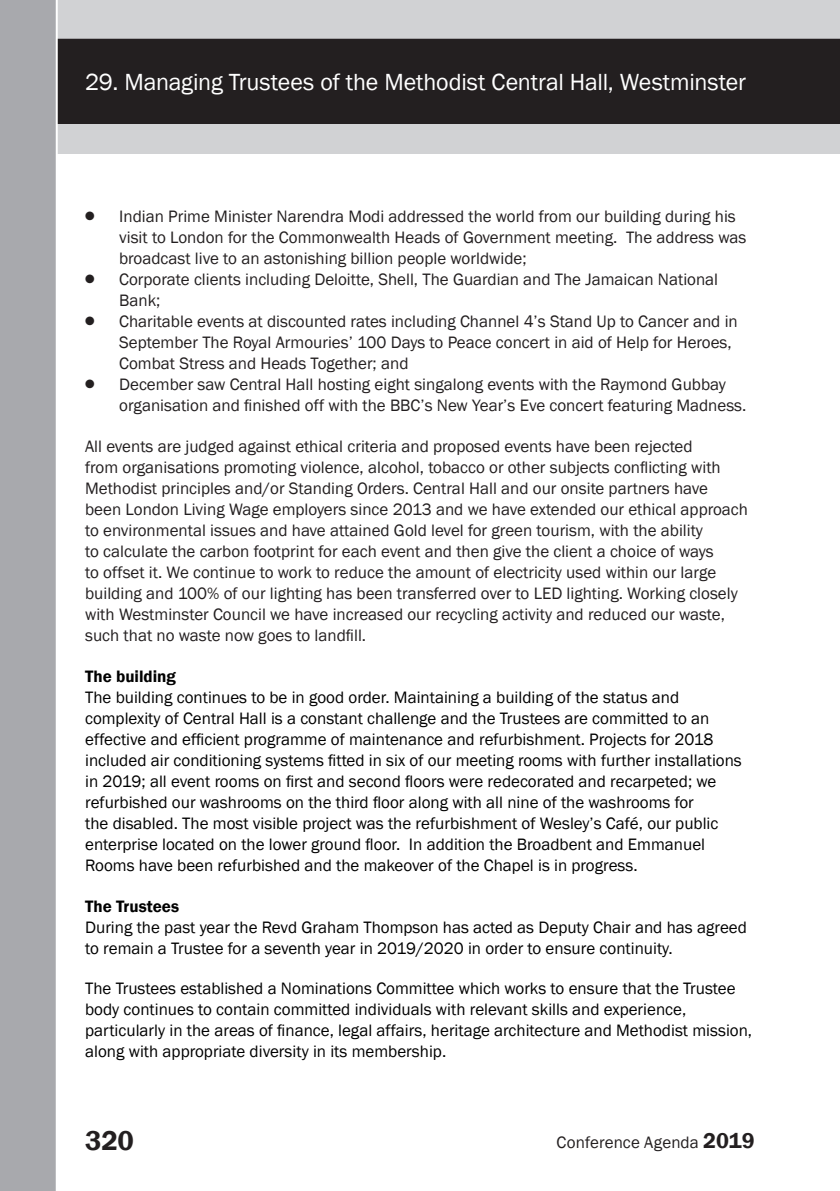
<style>
.page{position:relative;width:840px;height:1191px;background:#fff}
.page>*{position:absolute;margin:0;border:0;box-sizing:border-box;transform-origin:0 0}
.t1{font:600 28px "Franklin Gothic";color:#231f20}
.t2{font:24px "Franklin Gothic";letter-spacing:-.005em;color:#fff}
.t3{font:17px/21px "Franklin Gothic";color:#231f20}
.Body{font:17px/21px "Franklin Gothic";color:#000}
.Body-2{font:600 17px "Franklin Gothic";color:#000}
.s1{font-weight:600;font-size:22px}
</style>
<div class="page">
<div style="left:0;top:0;width:839px;height:154px;background:#d1d2d4"></div>
<div style="left:58px;top:39px;width:781px;height:85px;background:#231f20"></div>
<div style="left:0;top:0;width:58px;height:1191px;background:#a8a9ad"></div>
<h2 class="t2" style="left:85px;top:67px;width:662px">29. Managing Trustees of the Methodist Central Hall, Westminster</h2>
<p class="t3" style="left:119px;top:206px;width:628px;text-indent:-34px">● Indian Prime Minister Narendra Modi addressed the world from our building during his visit to London for the Commonwealth Heads of Government meeting. The address was broadcast live to an astonishing billion people worldwide;</p>
<p class="t3" style="left:119px;top:269px;width:600px;text-indent:-34px">● Corporate clients including Deloitte, Shell, The Guardian and The Jamaican National<br>Bank;</p>
<p class="t3" style="left:119px;top:311px;width:619px;text-indent:-34px">● Charitable events at discounted rates including Channel 4’s Stand Up to Cancer and in<br>September The Royal Armouries’ 100 Days to Peace concert in aid of Help for Heroes,<br>Combat Stress and Heads Together; and</p>
<p class="t3" style="left:119px;top:374px;width:628px;text-indent:-34px">● December saw Central Hall hosting eight singalong events with the Raymond Gubbay organisation and finished off with the BBC’s New Year’s Eve concert featuring Madness.</p>
<p class="t3" style="left:85px;top:436px;width:664px">All events are judged against ethical criteria and proposed events have been rejected<br>from organisations promoting violence, alcohol, tobacco or other subjects conflicting with Methodist principles and/or Standing Orders. Central Hall and our onsite partners have been London Living Wage employers since 2013 and we have extended our ethical approach to environmental issues and have attained Gold level for green tourism, with the ability<br>to calculate the carbon footprint for each event and then give the client a choice of ways<br>to offset it. We continue to work to reduce the amount of electricity used within our large building and 100% of our lighting has been transferred over to LED lighting. Working closely with Westminster Council we have increased our recycling activity and reduced our waste, such that no waste now goes to landfill.</p>
<p class="Body-2" style="left:85px;top:665px;width:92px">The building</p>
<p class="Body" style="left:85px;top:687px;width:657px">The building continues to be in good order. Maintaining a building of the status and complexity of Central Hall is a constant challenge and the Trustees are committed to an effective and efficient programme of maintenance and refurbishment. Projects for 2018 included air conditioning systems fitted in six of our meeting rooms with further installations in 2019; all event rooms on first and second floors were redecorated and recarpeted; we refurbished our washrooms on the third floor along with all nine of the washrooms for<br>the disabled. The most visible project was the refurbishment of Wesley’s Café, our public enterprise located on the lower ground floor. In addition the Broadbent and Emmanuel Rooms have been refurbished and the makeover of the Chapel is in progress.</p>
<p class="Body-2" style="left:85px;top:895px;width:95px">The Trustees</p>
<p class="Body" style="left:85px;top:916px;width:663px">During the past year the Revd Graham Thompson has acted as Deputy Chair and has agreed to remain a Trustee for a seventh year in 2019/2020 in order to ensure continuity.</p>
<p class="Body" style="left:85px;top:978px;width:668px">The Trustees established a Nominations Committee which works to ensure that the Trustee body continues to contain committed individuals with relevant skills and experience, particularly in the areas of finance, legal affairs, heritage architecture and Methodist mission, along with appropriate diversity in its membership.</p>
<h1 class="t1" style="left:85px;top:1123px;width:50px">320</h1>
<p class="t3" style="left:556px;top:1131px;width:200px">Conference Agenda <span class="s1">2019</span></p>
</div>
